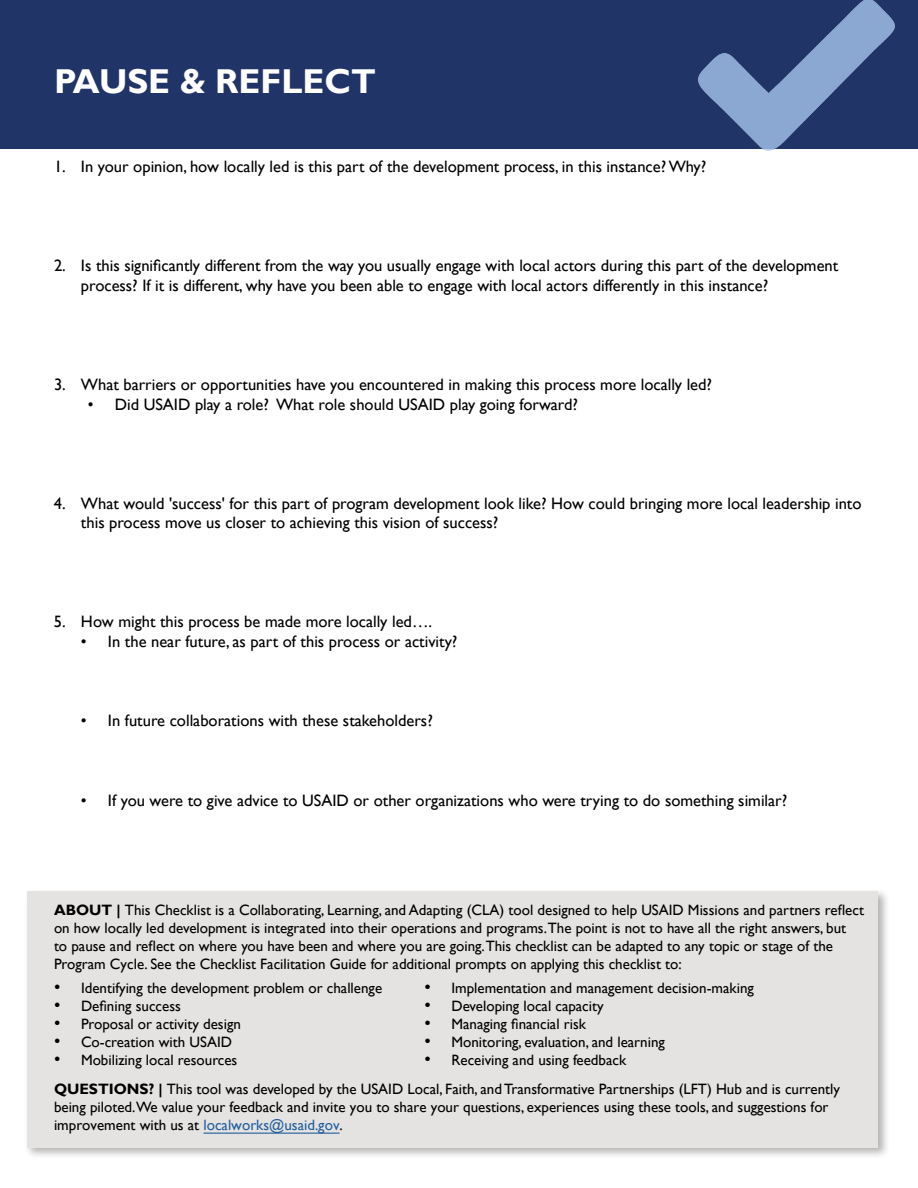
<style>
.page{position:relative;width:918px;height:1188px;background:#fff}
.page>*{position:absolute;margin:0;border:0;box-sizing:border-box;transform-origin:0 0}
.t1{font:700 34.5px "Gill Sans";color:#fff}
.t2{font:16.5px/19.8px "Gill Sans";color:#000}
.t3{font:15px/18px "Gill Sans";color:#000}
.s1{font-weight:700}
.s2{font-size:18px}
.s3{color:#215e9e}
</style>
<div class="page">
<div style="left:0;top:0;width:918px;height:148px;background:#213468"></div>
<img style="left:619px;top:0;width:299px;height:151px">
<div style="left:24px;top:888px;width:866px;height:272px;background:#000;opacity:.3"></div>
<div style="left:27px;top:891px;width:851px;height:257px;background:#e5e3e1"></div>
<hr style="left:203px;top:1133px;width:137px;height:1px;background:#215e9e">
<p class="t1" style="left:54px;top:60px;width:323px">PAUSE &amp; REFLECT</p>
<p class="t2" style="left:54px;top:157px;width:654px">1. In your opinion, how locally led is this part of the development process, in this instance? Why?</p>
<p class="t2" style="left:81px;top:256px;width:759px;text-indent:-27px">2. Is this significantly different from the way you usually engage with local actors during this part of the development process? If it is different, why have you been able to engage with local actors differently in this instance?</p>
<p class="t2" style="left:54px;top:375px;width:660px">3. What barriers or opportunities have you encountered in making this process more locally led?</p>
<p class="t2" style="left:88px;top:394px;width:492px">• Did USAID play a role? What role should USAID play going forward?</p>
<p class="t2" style="left:81px;top:493px;width:782px;text-indent:-27px">4. What would 'success' for this part of program development look like? How could bringing more local leadership into this process move us closer to achieving this vision of success?</p>
<p class="t2" style="left:54px;top:612px;width:380px">5. How might this process be made more locally led….</p>
<p class="t2" style="left:81px;top:632px;width:378px">• In the near future, as part of this process or activity?</p>
<p class="t2" style="left:81px;top:711px;width:353px">• In future collaborations with these stakeholders?</p>
<p class="t2" style="left:81px;top:790px;width:708px">• If you were to give advice to USAID or other organizations who were trying to do something similar?</p>
<p class="t3" style="left:54px;top:901px;width:812px"><span class="s1">ABOUT |</span> This Checklist is a Collaborating, Learning, and Adapting (CLA) tool designed to help USAID Missions and partners reflect on how locally led development is integrated into their operations and programs.The point is not to have all the right answers, but<br>to pause and reflect on where you have been and where you are going.This checklist can be adapted to any topic or stage of the Program Cycle. See the Checklist Facilitation Guide for additional prompts on applying this checklist to:</p>
<p class="t3" style="left:54px;top:980px;width:330px"><span class="s2">•</span> Identifying the development problem or challenge</p>
<p class="t3" style="left:424px;top:980px;width:331px"><span class="s2">•</span> Implementation and management decision-making</p>
<p class="t3" style="left:54px;top:998px;width:128px"><span class="s2">•</span> Defining success</p>
<p class="t3" style="left:424px;top:998px;width:181px"><span class="s2">•</span> Developing local capacity</p>
<p class="t3" style="left:54px;top:1016px;width:188px"><span class="s2">•</span> Proposal or activity design</p>
<p class="t3" style="left:424px;top:1016px;width:163px"><span class="s2">•</span> Managing financial risk</p>
<p class="t3" style="left:54px;top:1034px;width:180px"><span class="s2">•</span> Co-creation with USAID</p>
<p class="t3" style="left:424px;top:1034px;width:242px"><span class="s2">•</span> Monitoring, evaluation, and learning</p>
<p class="t3" style="left:54px;top:1052px;width:185px"><span class="s2">•</span> Mobilizing local resources</p>
<p class="t3" style="left:54px;top:1046px;width:787px;line-height:29.1px;text-indent:370px"><span class="s2">•</span> Receiving and using feedback<br><span class="s1">QUESTIONS? |</span> This tool was developed by the USAID Local, Faith, and Transformative Partnerships (LFT) Hub and is currently</p>
<p class="t3" style="left:54px;top:1099px;width:776px">being piloted. We value your feedback and invite you to share your questions, experiences using these tools, and suggestions for improvement with us at <span class="s3">localworks@usaid.gov</span>.</p>
</div>
